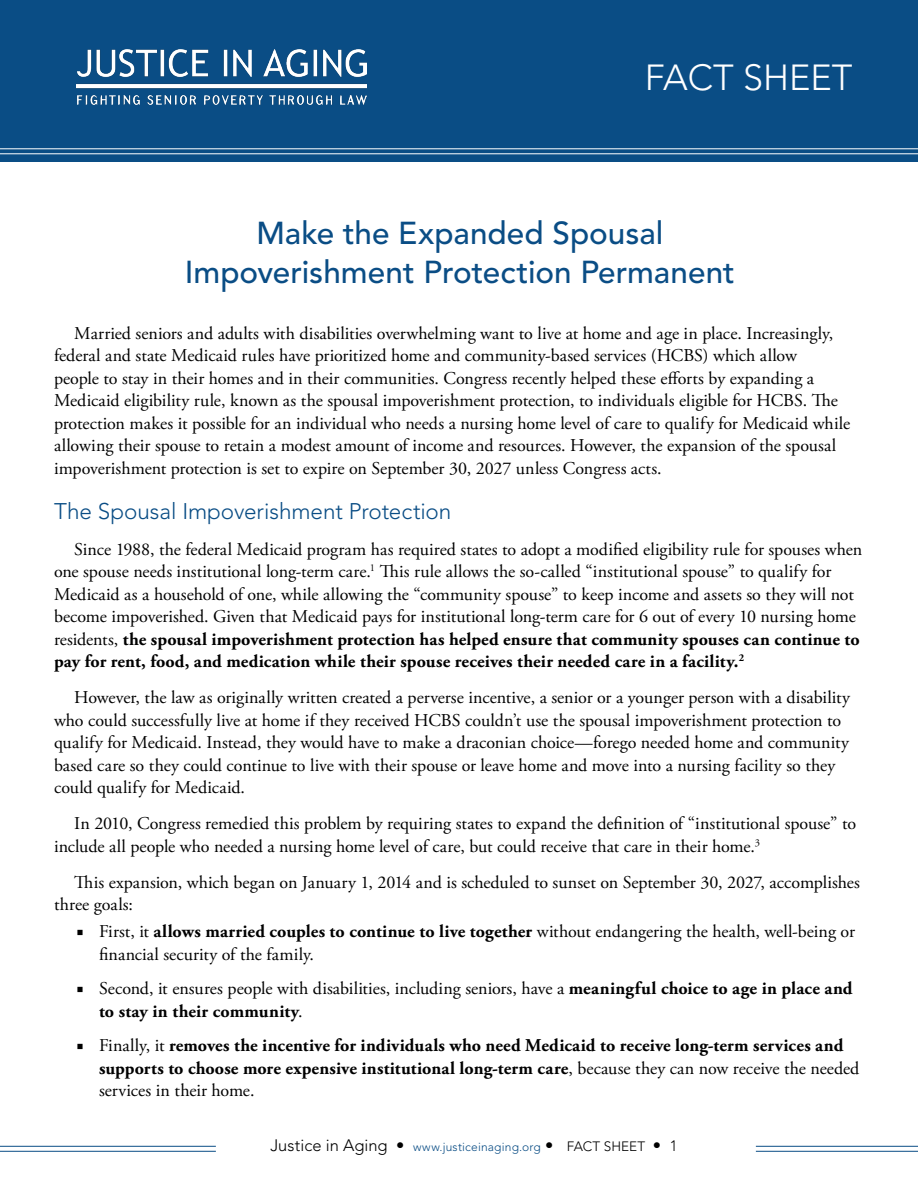
<style>
.page{position:relative;width:918px;height:1188px;background:#fff}
.page>*{position:absolute;margin:0;border:0;box-sizing:border-box;transform-origin:0 0}
.t1{font:300 36px "Avenir LT Std";color:#fff}
.t2{font:500 31.5px/39px "Avenir LT Std";color:#0a4d85;text-align:center}
.Subhead_1{font:300 22.5px "Avenir LT Std";color:#0a4d85}
.Body_Text{font:18px/22.5px "Adobe Garamond Pro";color:#000}
.t3{font:700 18px/22.5px "Adobe Garamond Pro";letter-spacing:.01em;color:#000}
.t4{font:300 12px "Avenir LT Std";letter-spacing:.015em;color:#0a4d85}
.s1{font-weight:700}
.s2{font-family:"Minion Pro"}
.s3{font-family:"Minion Pro";font-weight:400}
.s4{font-weight:400}
.s5{font-size:16.5px;color:#000}
.s6{font-size:13.5px;color:#000}
.s7{font-size:15px;color:#000}
</style>
<div class="page">
<hr style="left:0;top:1151px;width:216px;height:1px;background:#0a4d85">
<hr style="left:0;top:1146px;width:216px;height:1px;background:#0a4d85">
<hr style="left:756px;top:1151px;width:162px;height:1px;background:#0a4d85">
<hr style="left:756px;top:1146px;width:162px;height:1px;background:#0a4d85">
<div style="left:0;top:0;width:918px;height:161px;background:#0a4d85"></div>
<hr style="left:0;top:148px;width:918px;height:1px;background:#fff">
<hr style="left:0;top:153px;width:918px;height:1px;background:#fff">
<img style="left:76px;top:49px;width:290px;height:56px">
<p class="t1" style="left:645px;top:56px;width:209px">FACT SHEET</p>
<p class="t2" style="left:185px;top:215px;width:552px">Make the Expanded Spousal<br>Impoverishment Protection Permanent</p>
<p class="Body_Text" style="left:54px;top:323px;width:798px;text-indent:20px">Married seniors and adults with disabilities overwhelming want to live at home and age in place. Increasingly, federal and state Medicaid rules have prioritized home and community-based services (HCBS) which allow<br>people to stay in their homes and in their communities. Congress recently helped these efforts by expanding a Medicaid eligibility rule, known as the spousal impoverishment protection, to individuals eligible for HCBS. The protection makes it possible for an individual who needs a nursing home level of care to qualify for Medicaid while allowing their spouse to retain a modest amount of income and resources. However, the expansion of the spousal impoverishment protection is set to expire on September 30, 2027 unless Congress acts.</p>
<p class="Subhead_1" style="left:54px;top:498px;width:399px">The Spousal Impoverishment Protection</p>
<p class="Body_Text" style="left:54px;top:539px;width:810px;text-indent:20px">Since 1988, the federal Medicaid program has required states to adopt a modified eligibility rule for spouses when one spouse needs institutional long-term care.<sup>1</sup> This rule allows the so-called “institutional spouse” to qualify for Medicaid as a household of one, while allowing the “community spouse” to keep income and assets so they will not become impoverished. Given that Medicaid pays for institutional long-term care for 6 out of every 10 nursing home residents, <span class="s1">the spousal impoverishment protection has helped ensure that community spouses can continue to pay for rent, food, and medication while their spouse receives their needed care in a facility.</span><sup>2</sup></p>
<p class="Body_Text" style="left:54px;top:687px;width:798px;text-indent:20px">However, the law as originally written created a perverse incentive, a senior or a younger person with a disability who could successfully live at home if they received HCBS couldn’t use the spousal impoverishment protection to qualify for Medicaid. Instead, they would have to make a draconian choice—forego needed home and community based care so they could continue to live with their spouse or leave home and move into a nursing facility so they could qualify for Medicaid.</p>
<p class="Body_Text" style="left:54px;top:813px;width:804px;text-indent:20px">In 2010, Congress remedied this problem by requiring states to expand the definition of “institutional spouse” to include all people who needed a nursing home level of care, but could receive that care in their home.<sup>3</sup></p>
<p class="Body_Text" style="left:54px;top:872px;width:808px;text-indent:20px">This expansion, which began on January 1, 2014 and is scheduled to sunset on September 30, 2027, accomplishes three goals:</p>
<p class="Body_Text" style="left:99px;top:921px;width:757px;text-indent:-22px"><span class="s2">■</span> First, it <span class="s1">allows married couples to continue to live together</span> without endangering the health, well-being or financial security of the family.</p>
<p class="Body_Text" style="left:99px;top:978px;width:755px;text-indent:-22px"><span class="s2">■</span> Second, it ensures people with disabilities, including seniors, have a <span class="s1">meaningful choice to age in place and to stay in their community</span>.</p>
<p class="t3" style="left:99px;top:1035px;width:762px;text-indent:-22px"><span class="s3">■</span> <span class="s4">Finally, it</span> removes the incentive for individuals who need Medicaid to receive long-term services and supports to choose more expensive institutional long-term care<span class="s4">, because they can now receive the needed services in their home.</span></p>
<p class="t4" style="left:270px;top:1140px;width:409px"><span class="s5">Justice in Aging •</span> www.justiceinaging.org <span class="s5">•</span> <span class="s6">FACT SHEET</span> <span class="s5">•</span> <span class="s7">1</span></p>
</div>
